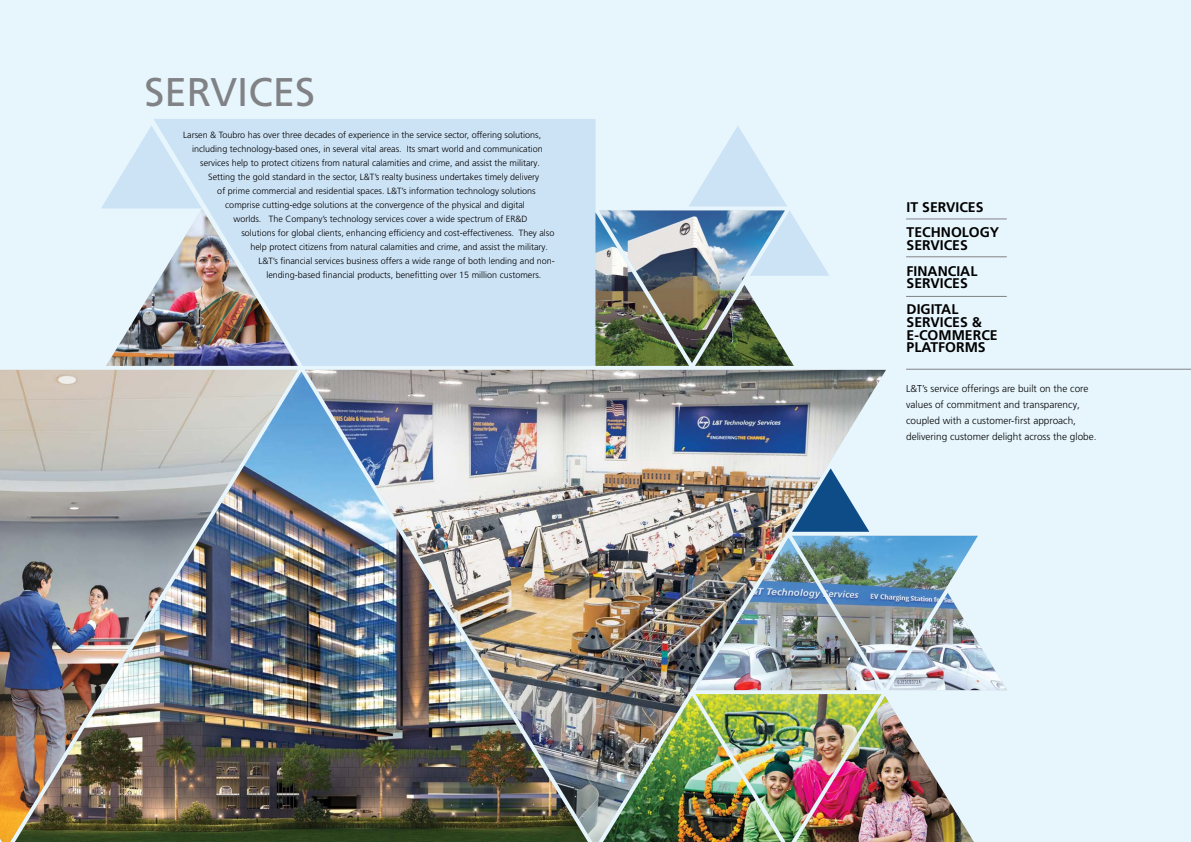
<style>
.page{position:relative;width:1191px;height:842px;background:#e7f6fd}
.page>*{position:absolute;margin:0;border:0;box-sizing:border-box;transform-origin:0 0}
.t1{font:40px "Frutiger LT Pro";color:#808285}
.t2{font:700 14px/25.6px "Frutiger LT Pro";color:#000}
.t3{font:300 10px/16px "Frutiger LT Pro";color:#000}
.t4{font:300 9px "Frutiger LT Pro";color:#000}
</style>
<div class="page">
<div style="left:154px;top:119px;width:441px;height:247px;background:#cce2f5"></div>
<hr style="left:906px;top:218px;width:100px;height:1px;background:#808285">
<hr style="left:906px;top:296px;width:100px;height:1px;background:#808285">
<hr style="left:906px;top:256px;width:100px;height:1px;background:#808285">
<hr style="left:906px;top:369px;width:285px;height:1px;background:#808285">
<img style="left:595px;top:125px;width:234px;height:241px">
<img style="left:886px;top:536px;width:121px;height:154px">
<svg style="left:101px;top:125px;width:197px;height:84px"></svg>
<img style="left:106px;top:208px;width:192px;height:158px">
<img style="left:886px;top:698px;width:88px;height:144px">
<img style="left:0;top:370px;width:298px;height:472px">
<img style="left:305px;top:370px;width:581px;height:472px">
<img style="left:15px;top:372px;width:573px;height:470px">
<h1 class="t1" style="left:145px;top:68px;width:172px">SERVICES</h1>
<p class="t4" style="left:183px;top:130px;width:359px">Larsen &amp; Toubro has over three decades of experience in the service sector, offering solutions,</p>
<p class="t4" style="left:192px;top:144px;width:352px">including technology-based ones, in several vital areas. Its smart world and communication</p>
<p class="t4" style="left:200px;top:158px;width:341px">services help to protect citizens from natural calamities and crime, and assist the military.</p>
<p class="t4" style="left:208px;top:172px;width:332px">Setting the gold standard in the sector, L&amp;T’s realty business undertakes timely delivery</p>
<p class="t4" style="left:217px;top:186px;width:320px">of prime commercial and residential spaces. L&amp;T’s information technology solutions</p>
<p class="t4" style="left:225px;top:200px;width:301px">comprise cutting-edge solutions at the convergence of the physical and digital</p>
<p class="t4" style="left:233px;top:214px;width:296px">worlds. The Company’s technology services cover a wide spectrum of ER&amp;D</p>
<p class="t4" style="left:241px;top:228px;width:315px">solutions for global clients, enhancing efficiency and cost-effectiveness. They also</p>
<p class="t4" style="left:250px;top:242px;width:299px">help protect citizens from natural calamities and crime, and assist the military.</p>
<p class="t4" style="left:258px;top:256px;width:298px">L&amp;T’s financial services business offers a wide range of both lending and non-</p>
<p class="t4" style="left:266px;top:270px;width:276px">lending-based financial products, benefitting over 15 million customers.</p>
<h2 class="t2" style="left:906px;top:194px;width:94px">IT SERVICES<br>TECHNOLOGY</h2>
<h2 class="t2" style="left:906px;top:232px;width:72px">SERVICES<br>FINANCIAL</h2>
<h2 class="t2" style="left:906px;top:271px;width:63px">SERVICES<br>DIGITAL</h2>
<h2 class="t2" style="left:906px;top:316px;width:92px;line-height:12.8px">SERVICES &amp;<br>E-COMMERCE<br>PLATFORMS</h2>
<p class="t3" style="left:906px;top:380px;width:192px">L&amp;T’s service offerings are built on the core values of commitment and transparency, coupled with a customer-first approach, delivering customer delight across the globe.</p>
</div>
